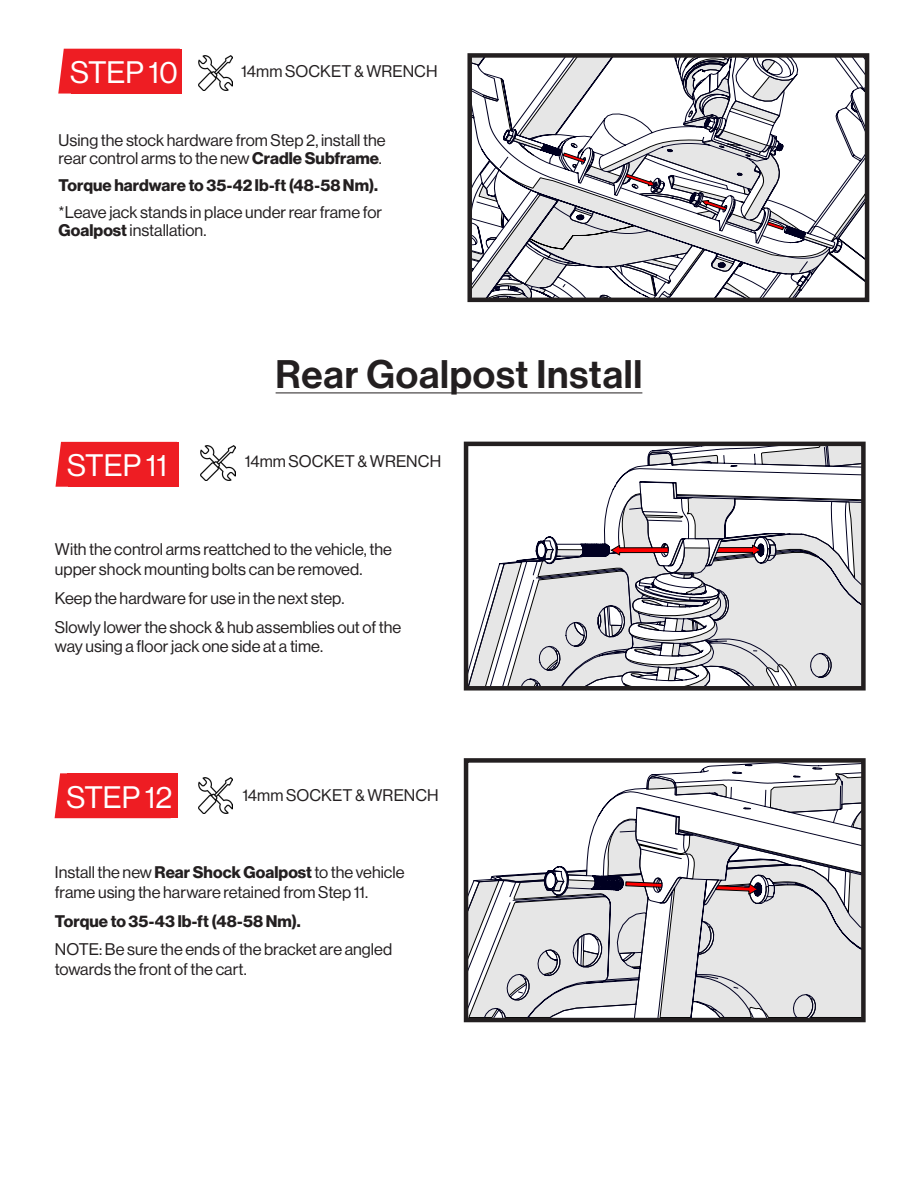
<style>
.page{position:relative;width:918px;height:1188px;background:#fff}
.page>*{position:absolute;margin:0;border:0;box-sizing:border-box;transform-origin:0 0}
.t1{font:39px "N Haas Grotesk DS Pro 65 Md";letter-spacing:.02em;color:#231f20}
.t2{font:30.45px "N Haas Grotesk DS Pro 55 Rg";color:#fff}
.t3{font:16.5px/19.8px "N Haas Grotesk DS Pro 55 Rg";color:#231f20}
.t4{font:16.5px "N Haas Grotesk DS Pro 75 Bd";letter-spacing:.005em;color:#231f20}
.s1{font-family:"N Haas Grotesk DS Pro 75 Bd"}
</style>
<div class="page">
<svg style="left:469px;top:866px;width:392px;height:151px"></svg>
<svg style="left:583px;top:763px;width:278px;height:191px"></svg>
<div style="left:464px;top:758px;width:402px;height:264px;border:4px solid #231f20"></div>
<img style="left:198px;top:777px;width:35px;height:36px">
<svg style="left:469px;top:447px;width:392px;height:239px"></svg>
<svg style="left:547px;top:466px;width:314px;height:220px"></svg>
<div style="left:464px;top:442px;width:402px;height:249px;border:4px solid #231f20"></div>
<img style="left:201px;top:445px;width:34px;height:36px">
<svg style="left:56px;top:442px;width:13px;height:45px"></svg>
<div style="left:69px;top:442px;width:110px;height:45px;background:#ee1d23"></div>
<svg style="left:55px;top:773px;width:13px;height:45px"></svg>
<div style="left:68px;top:773px;width:110px;height:45px;background:#ee1d23"></div>
<svg style="left:472px;top:58px;width:392px;height:239px"></svg>
<svg style="left:483px;top:238px;width:173px;height:59px"></svg>
<div style="left:467px;top:53px;width:402px;height:249px;border:4px solid #231f20"></div>
<img style="left:199px;top:55px;width:34px;height:36px">
<svg style="left:58px;top:49px;width:13px;height:45px"></svg>
<div style="left:71px;top:49px;width:110px;height:45px;background:#ee1d23"></div>
<hr style="left:276px;top:393px;width:366px;height:1px;background:#231f20">
<p class="t2" style="left:70px;top:55px;width:110px">STEP 10</p>
<p class="t3" style="left:241px;top:62px;width:198px">14mm SOCKET &amp; WRENCH</p>
<p class="t3" style="left:59px;top:131px;width:329px;line-height:18px">Using the stock hardware from Step 2, install the rear control arms to the new <span class="s1">Cradle Subframe</span>.</p>
<p class="t4" style="left:59px;top:175px;width:321px">Torque hardware to 35-42 lb-ft (48-58 Nm).</p>
<p class="t3" style="left:59px;top:203px;width:325px;line-height:18px">*Leave jack stands in place under rear frame for<br><span class="s1">Goalpost</span> installation.</p>
<p class="t2" style="left:67px;top:448px;width:101px">STEP 11</p>
<p class="t1" style="left:276px;top:351px;width:368px">Rear Goalpost Install</p>
<p class="t3" style="left:245px;top:452px;width:198px">14mm SOCKET &amp; WRENCH</p>
<p class="t3" style="left:55px;top:540px;width:339px">With the control arms reattched to the vehicle, the upper shock mounting bolts can be removed.</p>
<p class="t3" style="left:55px;top:588px;width:291px">Keep the hardware for use in the next step.</p>
<p class="t3" style="left:55px;top:617px;width:348px">Slowly lower the shock &amp; hub assemblies out of the way using a floor jack one side at a time.</p>
<p class="t2" style="left:66px;top:780px;width:108px">STEP 12</p>
<p class="t3" style="left:242px;top:786px;width:198px">14mm SOCKET &amp; WRENCH</p>
<p class="t3" style="left:55px;top:862px;width:351px">Install the new <span class="s1">Rear Shock Goalpost</span> to the vehicle frame using the harware retained from Step 11.</p>
<p class="t4" style="left:55px;top:911px;width:247px">Torque to 35-43 lb-ft (48-58 Nm).</p>
<p class="t3" style="left:55px;top:940px;width:339px">NOTE: Be sure the ends of the bracket are angled towards the front of the cart.</p>
</div>
